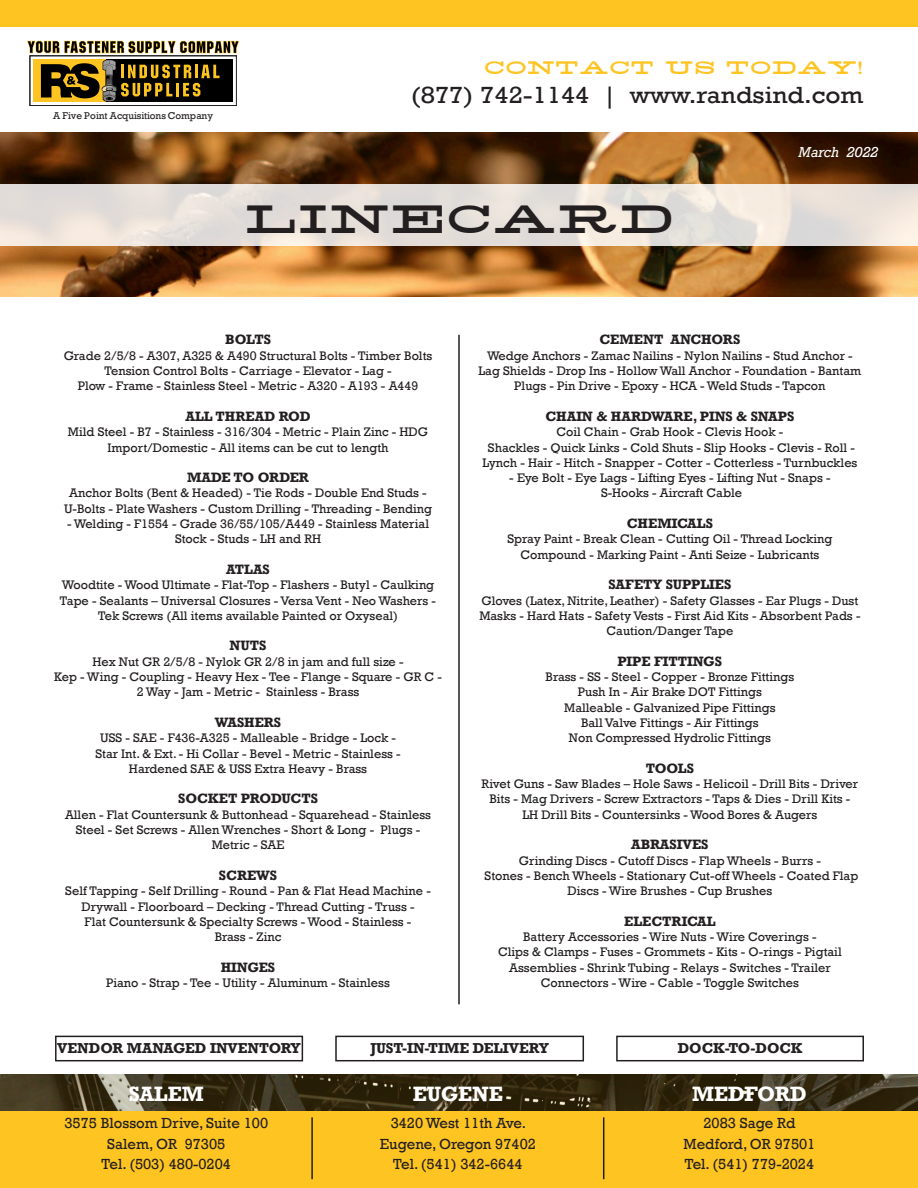
<style>
.page{position:relative;width:918px;height:1188px;background:#fff}
.page>*{position:absolute;margin:0;border:0;box-sizing:border-box;transform-origin:0 0}
.t1{font:36px "Hefty Font";color:#231f20}
.t2{font:24px "Rockwell";color:#231f20;scale:1.1 1}
.t3{font:700 19.5px "Rockwell";color:#fff}
.t4{font:16.5px "Hefty Font";color:#fec422}
.t5{font:15px/20.9px "Rockwell";color:#231f20;text-align:center}
.t6{font:700 13.5px "Rockwell";color:#231f20}
.t7{font:italic 13.5px "Rockwell";color:#fff}
.t8{font:12.75px/15.3px "Rockwell";color:#231f20;text-align:center}
.t9{font:700 12.75px "Rockwell";color:#231f20}
.t10{font:10.05px "Rockwell";letter-spacing:.005em;color:#231f20}
</style>
<div class="page">
<img style="left:0;top:132px;width:918px;height:165px">
<div style="left:0;top:0;width:918px;height:27px;background:#fec422"></div>
<svg style="left:0;top:184px;width:918px;height:61px;background:#e7e0da"></svg>
<div style="left:55px;top:1036px;width:248px;height:25px;border:2px solid #231f20"></div>
<div style="left:335px;top:1036px;width:249px;height:25px;border:2px solid #231f20"></div>
<div style="left:616px;top:1036px;width:248px;height:25px;border:2px solid #231f20"></div>
<svg style="left:27px;top:40px;width:212px;height:66px"></svg>
<div style="left:0;top:1074px;width:918px;height:114px;background:#fec422"></div>
<img style="left:0;top:1074px;width:918px;height:36px">
<hr style="left:311px;top:1117px;width:2px;height:62px;background:#231f20">
<hr style="left:603px;top:1117px;width:1px;height:62px;background:#231f20">
<hr style="left:458px;top:335px;width:2px;height:669px;background:#231f20">
<p class="t10" style="left:53px;top:109px;width:161px">A Five Point Acquisitions Company</p>
<p class="t4" style="left:484px;top:58px;width:381px">CONTACT US TODAY!</p>
<h2 class="t2" style="left:411px;top:81px;width:413px">(877) 742-1144 | www.randsind.com</h2>
<h1 class="t1" style="left:244px;top:197px;width:432px">LINECARD</h1>
<p class="t7" style="left:799px;top:144px;width:81px">March 2022</p>
<p class="t9" style="left:225px;top:332px;width:47px">BOLTS</p>
<p class="t8" style="left:64px;top:348px;width:370px">Grade 2/5/8 - A307, A325 &amp; A490 Structural Bolts - Timber Bolts</p>
<p class="t8" style="left:104px;top:363px;width:289px">Tension Control Bolts - Carriage - Elevator - Lag -</p>
<p class="t8" style="left:78px;top:379px;width:342px">Plow - Frame - Stainless Steel - Metric - A320 - A193 - A449</p>
<p class="t9" style="left:185px;top:408px;width:127px">ALL THREAD ROD</p>
<p class="t8" style="left:68px;top:425px;width:362px">Mild Steel - B7 - Stainless - 316/304 - Metric - Plain Zinc - HDG<br>Import/Domestic - All items can be cut to length</p>
<p class="t9" style="left:187px;top:469px;width:124px">MADE TO ORDER</p>
<p class="t8" style="left:64px;top:486px;width:370px">Anchor Bolts (Bent &amp; Headed) - Tie Rods - Double End Studs -<br>U-Bolts - Plate Washers - Custom Drilling - Threading - Bending</p>
<p class="t8" style="left:67px;top:516px;width:364px">- Welding - F1554 - Grade 36/55/105/A449 - Stainless Material<br>Stock - Studs - LH and RH</p>
<p class="t9" style="left:226px;top:561px;width:45px">ATLAS</p>
<p class="t8" style="left:60px;top:578px;width:378px">Woodtite - Wood Ultimate - Flat-Top - Flashers - Butyl - Caulking<br>Tape - Sealants – Universal Closures - Versa Vent - Neo Washers -<br>Tek Screws (All items available Painted or Oxyseal)</p>
<p class="t9" style="left:230px;top:638px;width:39px">NUTS</p>
<p class="t8" style="left:92px;top:654px;width:313px">Hex Nut GR 2/5/8 - Nylok GR 2/8 in jam and full size -</p>
<p class="t8" style="left:54px;top:669px;width:389px">Kep - Wing - Coupling - Heavy Hex - Tee - Flange - Square - GR C -<br>2 Way - Jam - Metric - Stainless - Brass</p>
<p class="t9" style="left:215px;top:714px;width:68px">WASHERS</p>
<p class="t8" style="left:100px;top:731px;width:297px">USS - SAE - F436-A325 - Malleable - Bridge - Lock -</p>
<p class="t8" style="left:95px;top:746px;width:307px">Star Int. &amp; Ext. - Hi Collar - Bevel - Metric - Stainless -</p>
<p class="t8" style="left:129px;top:761px;width:240px">Hardened SAE &amp; USS Extra Heavy - Brass</p>
<p class="t9" style="left:178px;top:791px;width:142px">SOCKET PRODUCTS</p>
<p class="t8" style="left:65px;top:807px;width:368px">Allen - Flat Countersunk &amp; Buttonhead - Squarehead - Stainless<br>Steel - Set Screws - Allen Wrenches - Short &amp; Long - Plugs -<br>Metric - SAE</p>
<p class="t9" style="left:219px;top:867px;width:60px">SCREWS</p>
<p class="t8" style="left:65px;top:884px;width:367px">Self Tapping - Self Drilling - Round - Pan &amp; Flat Head Machine - Drywall - Floorboard – Decking - Thread Cutting - Truss -<br>Flat Countersunk &amp; Specialty Screws - Wood - Stainless -<br>Brass - Zinc</p>
<p class="t9" style="left:221px;top:959px;width:56px">HINGES</p>
<p class="t8" style="left:106px;top:975px;width:285px">Piano - Strap - Tee - Utility - Aluminum - Stainless</p>
<p class="t9" style="left:600px;top:332px;width:142px">CEMENT ANCHORS</p>
<p class="t8" style="left:479px;top:348px;width:384px">Wedge Anchors - Zamac Nailins - Nylon Nailins - Stud Anchor -<br>Lag Shields - Drop Ins - Hollow Wall Anchor - Foundation - Bantam<br>Plugs - Pin Drive - Epoxy - HCA - Weld Studs - Tapcon</p>
<p class="t9" style="left:545px;top:408px;width:251px">CHAIN &amp; HARDWARE, PINS &amp; SNAPS</p>
<p class="t8" style="left:556px;top:425px;width:229px">Coil Chain - Grab Hook - Clevis Hook -</p>
<p class="t8" style="left:482px;top:440px;width:377px">Shackles - Quick Links - Cold Shuts - Slip Hooks - Clevis - Roll -<br>Lynch - Hair - Hitch - Snapper - Cotter - Cotterless - Turnbuckles</p>
<p class="t8" style="left:509px;top:470px;width:323px">- Eye Bolt - Eye Lags - Lifting Eyes - Lifting Nut - Snaps -</p>
<p class="t8" style="left:601px;top:486px;width:143px">S-Hooks - Aircraft Cable</p>
<p class="t9" style="left:627px;top:515px;width:88px">CHEMICALS</p>
<p class="t8" style="left:507px;top:532px;width:326px">Spray Paint - Break Clean - Cutting Oil - Thread Locking<br>Compound - Marking Paint - Anti Seize - Lubricants</p>
<p class="t9" style="left:608px;top:576px;width:124px">SAFETY SUPPLIES</p>
<p class="t8" style="left:479px;top:593px;width:383px">Gloves (Latex, Nitrite, Leather) - Safety Glasses - Ear Plugs - Dust<br>Masks - Hard Hats - Safety Vests - First Aid Kits - Absorbent Pads -<br>Caution/Danger Tape</p>
<p class="t9" style="left:618px;top:653px;width:106px">PIPE FITTINGS</p>
<p class="t8" style="left:546px;top:669px;width:250px">Brass - SS - Steel - Copper - Bronze Fittings</p>
<p class="t8" style="left:578px;top:685px;width:186px">Push In - Air Brake DOT Fittings</p>
<p class="t8" style="left:564px;top:700px;width:213px">Malleable - Galvanized Pipe Fittings</p>
<p class="t8" style="left:581px;top:715px;width:179px">Ball Valve Fittings - Air Fittings</p>
<p class="t8" style="left:569px;top:731px;width:203px">Non Compressed Hydrolic Fittings</p>
<p class="t9" style="left:646px;top:760px;width:50px">TOOLS</p>
<p class="t8" style="left:482px;top:776px;width:378px">Rivet Guns - Saw Blades – Hole Saws - Helicoil - Drill Bits - Driver<br>Bits - Mag Drivers - Screw Extractors - Taps &amp; Dies - Drill Kits -</p>
<p class="t8" style="left:523px;top:807px;width:296px">LH Drill Bits - Countersinks - Wood Bores &amp; Augers</p>
<p class="t9" style="left:631px;top:836px;width:79px">ABRASIVES</p>
<p class="t8" style="left:519px;top:853px;width:303px">Grinding Discs - Cutoff Discs - Flap Wheels - Burrs -</p>
<p class="t8" style="left:485px;top:868px;width:375px">Stones - Bench Wheels - Stationary Cut-off Wheels - Coated Flap<br>Discs - Wire Brushes - Cup Brushes</p>
<p class="t9" style="left:624px;top:913px;width:93px">ELECTRICAL</p>
<p class="t8" style="left:523px;top:929px;width:295px">Battery Accessories - Wire Nuts - Wire Coverings -</p>
<p class="t8" style="left:498px;top:945px;width:345px">Clips &amp; Clamps - Fuses - Grommets - Kits - O-rings - Pigtail<br>Assemblies - Shrink Tubing - Relays - Switches - Trailer<br>Connectors - Wire - Cable - Toggle Switches</p>
<p class="t6" style="left:57px;top:1040px;width:245px">VENDOR MANAGED INVENTORY</p>
<p class="t6" style="left:370px;top:1040px;width:180px">JUST-IN-TIME DELIVERY</p>
<p class="t6" style="left:678px;top:1040px;width:126px">DOCK-TO-DOCK</p>
<h3 class="t3" style="left:129px;top:1081px;width:77px">SALEM</h3>
<h3 class="t3" style="left:413px;top:1081px;width:92px">EUGENE</h3>
<h3 class="t3" style="left:692px;top:1081px;width:116px">MEDFORD</h3>
<p class="t5" style="left:64px;top:1113px;width:205px">3575 Blossom Drive, Suite 100<br>Salem, OR 97305<br>Tel. (503) 480-0204</p>
<p class="t5" style="left:380px;top:1113px;width:158px">3420 West 11th Ave.<br>Eugene, Oregon 97402<br>Tel. (541) 342-6644</p>
<p class="t5" style="left:684px;top:1113px;width:133px">2083 Sage Rd<br>Medford, OR 97501<br>Tel. (541) 779-2024</p>
</div>
